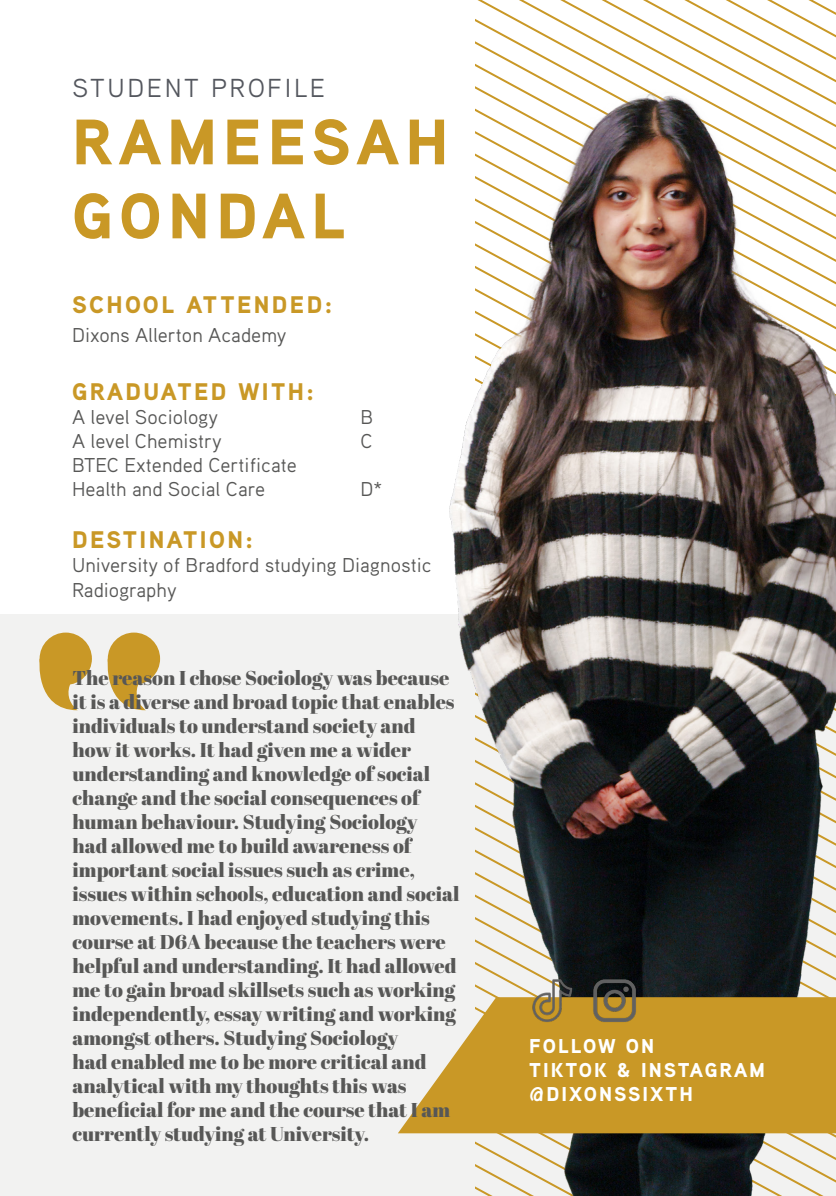
<style>
.page{position:relative;width:836px;height:1196px;background:#fff}
.page>*{position:absolute;margin:0;border:0;box-sizing:border-box;transform-origin:0 0}
.t1{font:900 64px/74px "Aaux Next";letter-spacing:.1em;color:#c99826}
.t2{font:26px "Aaux Pro";letter-spacing:.1em;color:#54575e}
.t3{font:900 24px "Aaux Next";letter-spacing:.1em;color:#c99826}
.t4{font:20px/24px "Abril Fatface";color:#575756}
.t5{font:20px/24px "Aaux Pro";color:#575756}
.t6{font:900 20px/24px "Aaux Next";letter-spacing:.1em;color:#fff}
</style>
<div class="page">
<div style="left:0;top:614px;width:835px;height:581px;background:#f2f2f1"></div>
<svg style="left:475px;top:0;width:360px;height:87px"></svg>
<img style="left:418px;top:87px;width:417px;height:1108px">
<div style="left:40px;top:632px;width:52px;height:52px;background:#c99826;border-radius:50%"></div>
<div style="left:108px;top:632px;width:52px;height:52px;background:#c99826;border-radius:50%"></div>
<svg style="left:39px;top:658px;width:53px;height:52px"></svg>
<svg style="left:107px;top:658px;width:53px;height:52px"></svg>
<svg style="left:398px;top:997px;width:437px;height:136px;background:#cda23d"></svg>
<img style="left:529px;top:978px;width:46px;height:44px">
<img style="left:590px;top:978px;width:47px;height:44px">
<h2 class="t2" style="left:72px;top:72px;width:254px">STUDENT PROFILE</h2>
<h1 class="t1" style="left:72px;top:104px;width:378px">RAMEESAH<br>GONDAL</h1>
<p class="t3" style="left:72px;top:287px;width:261px">SCHOOL ATTENDED:</p>
<p class="t5" style="left:72px;top:322px;width:216px">Dixons Allerton Academy</p>
<p class="t3" style="left:72px;top:374px;width:243px">GRADUATED WITH:</p>
<p class="t5" style="left:72px;top:404px;width:148px">A level Sociology</p>
<p class="t5" style="left:360px;top:404px;width:14px">B</p>
<p class="t5" style="left:72px;top:428px;width:151px">A level Chemistry</p>
<p class="t5" style="left:360px;top:428px;width:14px">C</p>
<p class="t5" style="left:72px;top:452px;width:226px">BTEC Extended Certificate<br>Health and Social Care</p>
<p class="t5" style="left:360px;top:476px;width:23px">D*</p>
<p class="t3" style="left:72px;top:523px;width:182px">DESTINATION:</p>
<p class="t5" style="left:72px;top:553px;width:361px">University of Bradford studying Diagnostic<br>Radiography</p>
<p class="t4" style="left:72px;top:665px;width:388px">The reason I chose Sociology was because it is a diverse and broad topic that enables individuals to understand society and how it works. It had given me a wider understanding and knowledge of social change and the social consequences of human behaviour. Studying Sociology<br>had allowed me to build awareness of important social issues such as crime, issues within schools, education and social movements. I had enjoyed studying this course at D6A because the teachers were helpful and understanding. It had allowed me to gain broad skillsets such as working independently, essay writing and working amongst others. Studying Sociology<br>had enabled me to be more critical and analytical with my thoughts this was beneficial for me and the course that I am currently studying at University.</p>
<p class="t6" style="left:529px;top:1033px;width:237px">FOLLOW ON<br>TIKTOK &amp; INSTAGRAM @DIXONSSIXTH</p>
</div>
